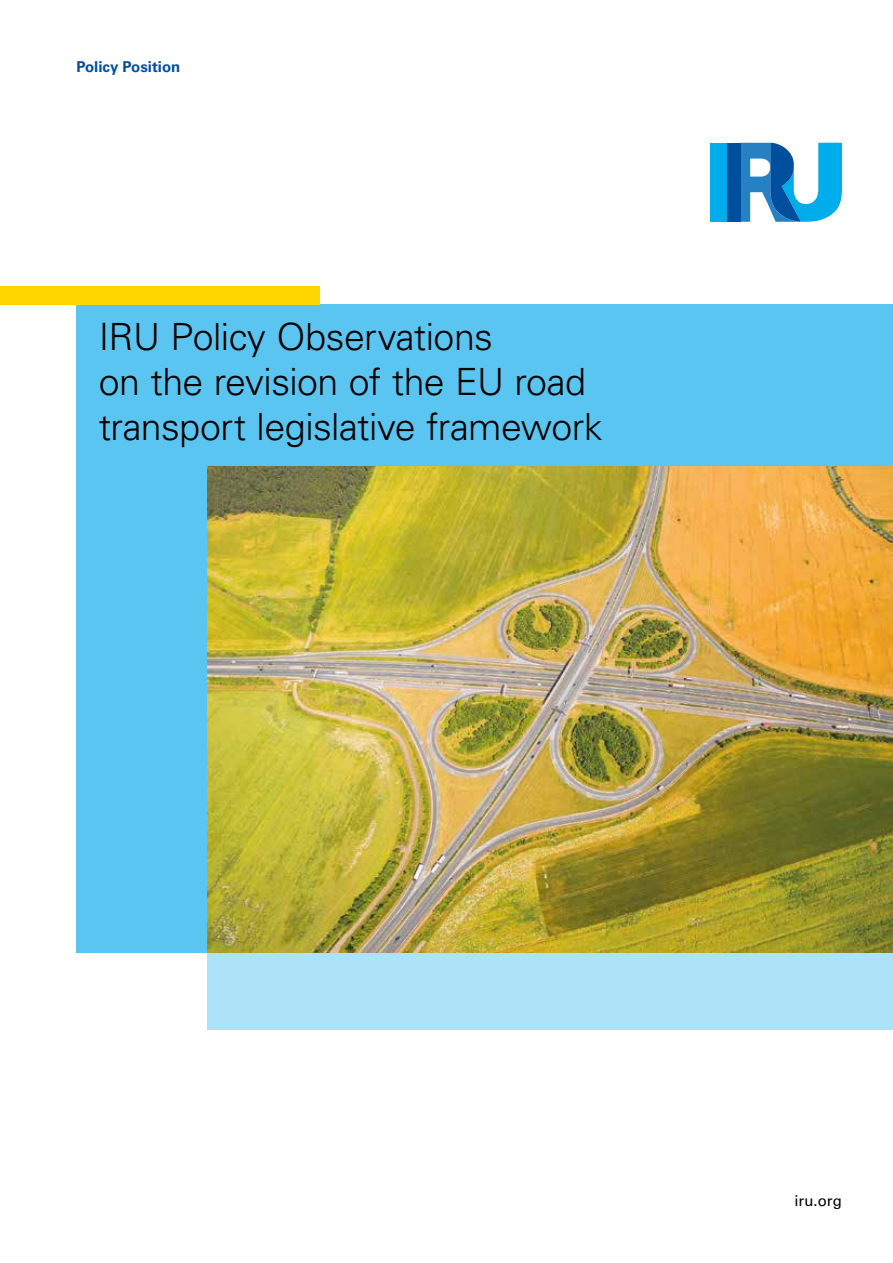
<style>
.page{position:relative;width:893px;height:1263px;background:#fff}
.page>*{position:absolute;margin:0;border:0;box-sizing:border-box;transform-origin:0 0}
.t1{font:300 37.5px/45px "Univers LT Std";letter-spacing:-.015em;color:#000}
.t2{font:700 15px "Univers LT Std";color:#004f9f}
.t3{font:15px "Univers LT Std";color:#000}
</style>
<div class="page">
<div style="left:710px;top:143px;width:17px;height:79px;background:#00ace9"></div>
<svg style="left:740px;top:143px;width:102px;height:79px"></svg>
<div style="left:727px;top:143px;width:13px;height:79px;background:#004f9f"></div>
<div style="left:207px;top:467px;width:686px;height:562px;background:#ade2f8"></div>
<div style="left:77px;top:305px;width:816px;height:648px;background:#5bc5f2"></div>
<img style="left:207px;top:467px;width:686px;height:486px">
<div style="left:0;top:287px;width:320px;height:18px;background:#ffd600"></div>
<p class="t2" style="left:77px;top:58px;width:105px">Policy Position</p>
<p class="t1" style="left:99px;top:314px;width:505px">IRU Policy Observations<br>on the revision of the EU road transport legislative framework</p>
<p class="t3" style="left:794px;top:1192px;width:49px">iru.org</p>
</div>
